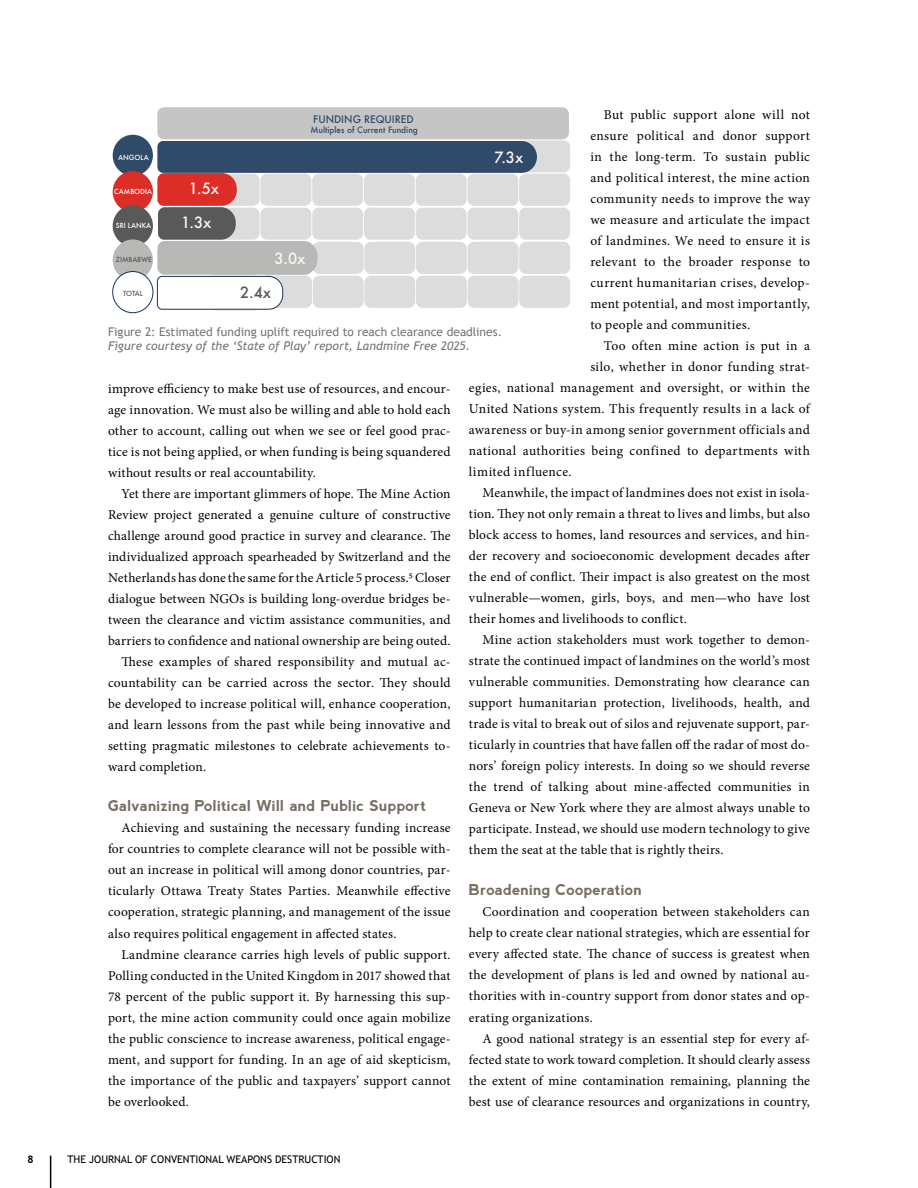
<style>
.page{position:relative;width:918px;height:1188px;background:#fff}
.page>*{position:absolute;margin:0;border:0;box-sizing:border-box;transform-origin:0 0}
.t1{font:500 15.15px "Futura";color:#fdf5f4}
.t2{font:500 15.15px "Futura";color:#595959}
.t3{font:700 15px "nevis";letter-spacing:.01em;color:#756e62}
.t4{font:13.5px/21px "Minion Pro";letter-spacing:.015em;color:#000;text-align:justify}
.t5{font:13.5px "Minion Pro";letter-spacing:.035em;color:#000}
.t6{font:12px "Trebuchet MS";color:#757578}
.t7{font:italic 12px "Trebuchet MS";color:#757578}
.t8{font:10.5px "Trebuchet MS";color:#000}
.t9{font:700 10.5px "Trebuchet MS";color:#000}
.t10{font:500 10.2px "Futura";color:#304b69}
.t11{font:500 8.55px "Futura";color:#304b69}
.t12{font:500 6.9px "Futura";color:#fff}
.t13{font:500 6.9px "Futura";color:#595959}
</style>
<div class="page">
<hr style="left:50px;top:1156px;width:1px;height:32px;background:#000">
<div style="left:519px;top:140px;width:51px;height:32px;background:#dcdcdc;border-radius:7px"></div>
<div style="left:157px;top:107px;width:412px;height:32px;background:#c6c5c5;border-radius:7px"></div>
<div style="left:519px;top:174px;width:51px;height:32px;background:#dcdcdc;border-radius:7px"></div>
<div style="left:519px;top:208px;width:51px;height:32px;background:#dcdcdc;border-radius:7px"></div>
<div style="left:519px;top:242px;width:51px;height:32px;background:#dcdcdc;border-radius:7px"></div>
<div style="left:519px;top:276px;width:51px;height:32px;background:#dcdcdc;border-radius:7px"></div>
<div style="left:209px;top:278px;width:51px;height:33px;background:#e9e9e9;border-radius:7px"></div>
<svg style="left:157px;top:141px;width:380px;height:169px;background:#b7b5bb"></svg>
<div style="left:113px;top:135px;width:40px;height:41px;background:#304b69;border-radius:50%"></div>
<div style="left:113px;top:171px;width:40px;height:41px;background:#dc2d27;border-radius:50%"></div>
<div style="left:113px;top:205px;width:40px;height:41px;background:#595959;border-radius:50%"></div>
<div style="left:113px;top:239px;width:40px;height:42px;background:#b8b8b6;border-radius:50%"></div>
<div style="left:113px;top:272px;width:40px;height:41px;background:#fff;border-radius:50%"></div>
<div style="left:112px;top:271px;width:41px;height:42px;border:1px solid #1c3456;border-radius:50%"></div>
<p class="t4" style="left:590px;top:104px;width:221px;text-indent:14px">But public support alone will not ensure political and donor support in the long-term. To sustain public and political interest, the mine action community needs to improve the way we measure and articulate the impact of landmines. We need to ensure it is relevant to the broader response to current humanitarian crises, develop&shy;ment potential, and most importantly, to people and communities.</p>
<p class="t4" style="left:604px;top:335px;width:208px">Too often mine action is put in a</p>
<p class="t4" style="left:590px;top:356px;width:221px">silo, whether in donor funding strat-</p>
<p class="t4" style="left:469px;top:377px;width:343px">egies, national management and oversight, or within the</p>
<p class="t4" style="left:469px;top:398px;width:343px">United Nations system. This frequently results in a lack of</p>
<p class="t4" style="left:469px;top:419px;width:343px">awareness or buy-in among senior government officials and</p>
<p class="t4" style="left:469px;top:440px;width:343px">national authorities being confined to departments with</p>
<p class="t5" style="left:469px;top:462px;width:104px">limited influence.</p>
<p class="t4" style="left:482px;top:482px;width:329px">Meanwhile, the impact of landmines does not exist in isola-</p>
<p class="t4" style="left:469px;top:503px;width:343px">tion. They not only remain a threat to lives and limbs, but also</p>
<p class="t4" style="left:469px;top:524px;width:343px">block access to homes, land resources and services, and hin-</p>
<p class="t4" style="left:469px;top:545px;width:343px">der recovery and socioeconomic development decades after</p>
<p class="t4" style="left:469px;top:566px;width:343px">the end of conflict. Their impact is also greatest on the most</p>
<p class="t4" style="left:469px;top:587px;width:343px">vulnerable—women, girls, boys, and men—who have lost</p>
<p class="t4" style="left:469px;top:608px;width:220px">their homes and livelihoods to conflict.</p>
<p class="t4" style="left:482px;top:629px;width:329px">Mine action stakeholders must work together to demon-</p>
<p class="t4" style="left:469px;top:650px;width:343px">strate the continued impact of landmines on the world’s most</p>
<p class="t4" style="left:469px;top:671px;width:343px">vulnerable communities. Demonstrating how clearance can</p>
<p class="t4" style="left:469px;top:692px;width:343px">support humanitarian protection, livelihoods, health, and</p>
<p class="t4" style="left:469px;top:713px;width:343px">trade is vital to break out of silos and rejuvenate support, par-</p>
<p class="t4" style="left:469px;top:734px;width:343px">ticularly in countries that have fallen off the radar of most do-</p>
<p class="t4" style="left:469px;top:755px;width:343px">nors’ foreign policy interests. In doing so we should reverse</p>
<p class="t4" style="left:469px;top:776px;width:343px">the trend of talking about mine-affected communities in</p>
<p class="t4" style="left:469px;top:797px;width:343px">Geneva or New York where they are almost always unable to</p>
<p class="t4" style="left:469px;top:818px;width:343px">participate. Instead, we should use modern technology to give</p>
<p class="t4" style="left:469px;top:839px;width:256px">them the seat at the table that is rightly theirs.</p>
<p class="t3" style="left:469px;top:882px;width:174px">Broadening Cooperation</p>
<p class="t4" style="left:469px;top:902px;width:343px;text-indent:14px">Coordination and cooperation between stakeholders can help to create clear national strategies, which are essential for every affected state. The chance of success is greatest when the development of plans is led and owned by national au&shy;thorities with in-country support from donor states and op&shy;erating organizations.</p>
<p class="t4" style="left:469px;top:1028px;width:343px;text-indent:14px">A good national strategy is an essential step for every af&shy;fected state to work toward completion. It should clearly assess the extent of mine contamination remaining, planning the best use of clearance resources and organizations in country,</p>
<p class="t10" style="left:313px;top:112px;width:102px">FUNDING REQUIRED</p>
<p class="t11" style="left:310px;top:124px;width:109px">Multiples of Current Funding</p>
<p class="t1" style="left:494px;top:147px;width:30px">7.3x</p>
<p class="t12" style="left:118px;top:153px;width:32px">ANGOLA</p>
<p class="t12" style="left:114px;top:187px;width:40px">CAMBODIA</p>
<p class="t12" style="left:116px;top:221px;width:37px">SRI LANKA</p>
<p class="t13" style="left:116px;top:255px;width:38px">ZIMBABWE</p>
<p class="t13" style="left:123px;top:288px;width:21px">TOTAL</p>
<p class="t6" style="left:108px;top:325px;width:396px">Figure 2: Estimated funding uplift required to reach clearance deadlines.</p>
<p class="t7" style="left:108px;top:339px;width:364px">Figure courtesy of the ‘State of Play’ report, Landmine Free 2025.</p>
<p class="t1" style="left:189px;top:178px;width:32px">1.5x</p>
<p class="t1" style="left:181px;top:212px;width:32px">1.3x</p>
<p class="t1" style="left:274px;top:248px;width:33px">3.0x</p>
<p class="t2" style="left:240px;top:282px;width:33px">2.4x</p>
<p class="t4" style="left:108px;top:378px;width:344px">improve efficiency to make best use of resources, and encour&shy;age innovation. We must also be willing and able to hold each other to account, calling out when we see or feel good prac&shy;tice is not being applied, or when funding is being squandered without results or real accountability.</p>
<p class="t4" style="left:122px;top:483px;width:331px">Yet there are important glimmers of hope. The Mine Action</p>
<p class="t4" style="left:108px;top:504px;width:344px">Review project generated a genuine culture of constructive</p>
<p class="t4" style="left:108px;top:525px;width:344px">challenge around good practice in survey and clearance. The</p>
<p class="t4" style="left:108px;top:546px;width:344px">individualized approach spearheaded by Switzerland and the</p>
<p class="t4" style="left:108px;top:567px;width:344px">Netherlands has done the same for the Article 5 process.5 Closer</p>
<p class="t4" style="left:108px;top:588px;width:344px">dialogue between NGOs is building long-overdue bridges be-</p>
<p class="t4" style="left:108px;top:609px;width:344px">tween the clearance and victim assistance communities, and</p>
<p class="t4" style="left:108px;top:630px;width:344px">barriers to confidence and national ownership are being outed.</p>
<p class="t4" style="left:122px;top:651px;width:331px">These examples of shared responsibility and mutual ac-</p>
<p class="t4" style="left:108px;top:672px;width:344px">countability can be carried across the sector. They should</p>
<p class="t4" style="left:108px;top:693px;width:344px">be developed to increase political will, enhance cooperation,</p>
<p class="t4" style="left:108px;top:714px;width:344px">and learn lessons from the past while being innovative and</p>
<p class="t4" style="left:108px;top:735px;width:344px">setting pragmatic milestones to celebrate achievements to-</p>
<p class="t4" style="left:108px;top:756px;width:100px">ward completion.</p>
<p class="t3" style="left:108px;top:798px;width:320px">Galvanizing Political Will and Public Support</p>
<p class="t4" style="left:108px;top:818px;width:344px;text-indent:14px">Achieving and sustaining the necessary funding increase for countries to complete clearance will not be possible with&shy;out an increase in political will among donor countries, par&shy;ticularly Ottawa Treaty States Parties. Meanwhile effective cooperation, strategic planning, and management of the issue also requires political engagement in affected states.</p>
<p class="t4" style="left:108px;top:944px;width:344px;text-indent:14px">Landmine clearance carries high levels of public support.<br>Polling conducted in the United Kingdom in 2017 showed that 78 percent of the public support it. By harnessing this sup&shy;port, the mine action community could once again mobilize the public conscience to increase awareness, political engage&shy;ment, and support for funding. In an age of aid skepticism, the importance of the public and taxpayers’ support cannot be overlooked.</p>
<p class="t9" style="left:28px;top:1153px;width:8px">8</p>
<p class="t8" style="left:68px;top:1153px;width:274px">THE JOURNAL OF CONVENTIONAL WEAPONS DESTRUCTION</p>
</div>
